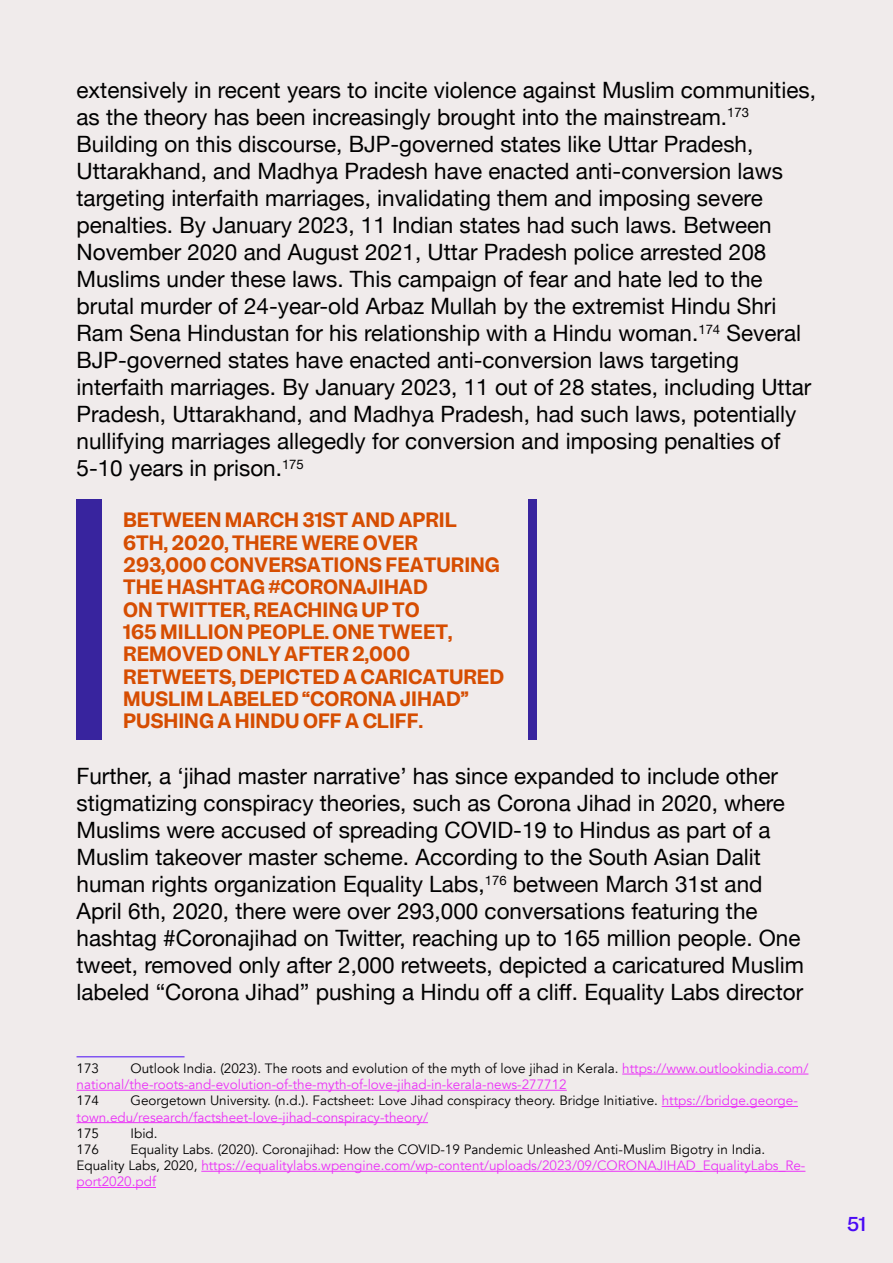
<style>
.page{position:relative;width:893px;height:1263px;background:#f0ebeb}
.page>*{position:absolute;margin:0;border:0;box-sizing:border-box;transform-origin:0 0}
.t1{font:22.5px/27px "Helvetica Neue";color:#000}
.t2{font:600 18.6px/22.4px "Garnett";color:#d64d01}
.t3{font:500 18px "Garnett";color:#4a0af5}
.t4{font:13.5px/16.2px "Avenir";color:#000}
.t5{font:13.5px/16.2px "Avenir";color:#ea32f7}
.s1{color:#000}
.s2{color:#ea32f7}
</style>
<div class="page">
<hr style="left:77px;top:1056px;width:108px;height:1px;background:#4a0af5">
<hr style="left:622px;top:1074px;width:186px;height:1px;background:#ea32f7">
<hr style="left:77px;top:1090px;width:490px;height:1px;background:#ea32f7">
<hr style="left:662px;top:1106px;width:136px;height:1px;background:#ea32f7">
<hr style="left:77px;top:1122px;width:351px;height:1px;background:#ea32f7">
<hr style="left:201px;top:1171px;width:604px;height:1px;background:#ea32f7">
<hr style="left:77px;top:1187px;width:79px;height:1px;background:#ea32f7">
<div style="left:77px;top:500px;width:25px;height:240px;background:#38249e"></div>
<div style="left:528px;top:500px;width:9px;height:240px;background:#38249e"></div>
<p class="t1" style="left:77px;top:78px;width:741px">extensively in recent years to incite violence against Muslim communities, as the theory has been increasingly brought into the mainstream.<sup>173<br></sup>Building on this discourse, BJP-governed states like Uttar Pradesh, Uttarakhand, and Madhya Pradesh have enacted anti-conversion laws targeting interfaith marriages, invalidating them and imposing severe penalties. By January 2023, 11 Indian states had such laws. Between November 2020 and August 2021, Uttar Pradesh police arrested 208<br>Muslims under these laws. This campaign of fear and hate led to the brutal murder of 24-year-old Arbaz Mullah by the extremist Hindu Shri Ram Sena Hindustan for his relationship with a Hindu woman.<sup>174</sup> Several BJP-governed states have enacted anti-conversion laws targeting interfaith marriages. By January 2023, 11 out of 28 states, including Uttar Pradesh, Uttarakhand, and Madhya Pradesh, had such laws, potentially nullifying marriages allegedly for conversion and imposing penalties of 5-10 years in prison.<sup>175</sup></p>
<p class="t2" style="left:123px;top:509px;width:382px">BETWEEN MARCH 31ST AND APRIL<br>6TH, 2020, THERE WERE OVER<br>293,000 CONVERSATIONS FEATURING<br>THE HASHTAG #CORONAJIHAD<br>ON TWITTER, REACHING UP TO<br>165 MILLION PEOPLE. ONE TWEET,<br>REMOVED ONLY AFTER 2,000<br>RETWEETS, DEPICTED A CARICATURED<br>MUSLIM LABELED “CORONA JIHAD”<br>PUSHING A HINDU OFF A CLIFF.</p>
<p class="t1" style="left:77px;top:764px;width:729px">Further, a ‘jihad master narrative’ has since expanded to include other stigmatizing conspiracy theories, such as Corona Jihad in 2020, where Muslims were accused of spreading COVID-19 to Hindus as part of a Muslim takeover master scheme. According to the South Asian Dalit human rights organization Equality Labs,<sup>176</sup> between March 31st and April 6th, 2020, there were over 293,000 conversations featuring the hashtag #Coronajihad on Twitter, reaching up to 165 million people. One tweet, removed only after 2,000 retweets, depicted a caricatured Muslim labeled “Corona Jihad” pushing a Hindu off a cliff. Equality Labs director</p>
<p class="t5" style="left:77px;top:1060px;width:733px;text-indent:54px"><span class="s1">Outlook India. (2023). The roots and evolution of the myth of love jihad in Kerala.</span> https://www.outlookindia.com/ national/the-roots-and-evolution-of-the-myth-of-love-jihad-in-kerala-news-277712</p>
<p class="t4" style="left:77px;top:1093px;width:24px">174</p>
<p class="t4" style="left:77px;top:1060px;width:24px">173</p>
<p class="t4" style="left:77px;top:1093px;width:723px;text-indent:54px">Georgetown University. (n.d.). Factsheet: Love Jihad conspiracy theory. Bridge Initiative. <span class="s2">https://bridge.george&shy;town.edu/research/factsheet-love-jihad-conspiracy-theory/</span></p>
<p class="t4" style="left:77px;top:1125px;width:24px">175</p>
<p class="t4" style="left:131px;top:1125px;width:29px">Ibid.</p>
<p class="t4" style="left:77px;top:1141px;width:24px">176</p>
<p class="t4" style="left:77px;top:1141px;width:730px;text-indent:54px">Equality Labs. (2020). Coronajihad: How the COVID-19 Pandemic Unleashed Anti-Muslim Bigotry in India.<br>Equality Labs, 2020, <span class="s2">https://equalitylabs.wpengine.com/wp-content/uploads/2023/09/CORONAJIHAD_EqualityLabs_Re&shy;port2020.pdf</span></p>
<p class="t3" style="left:847px;top:1212px;width:21px">51</p>
</div>
